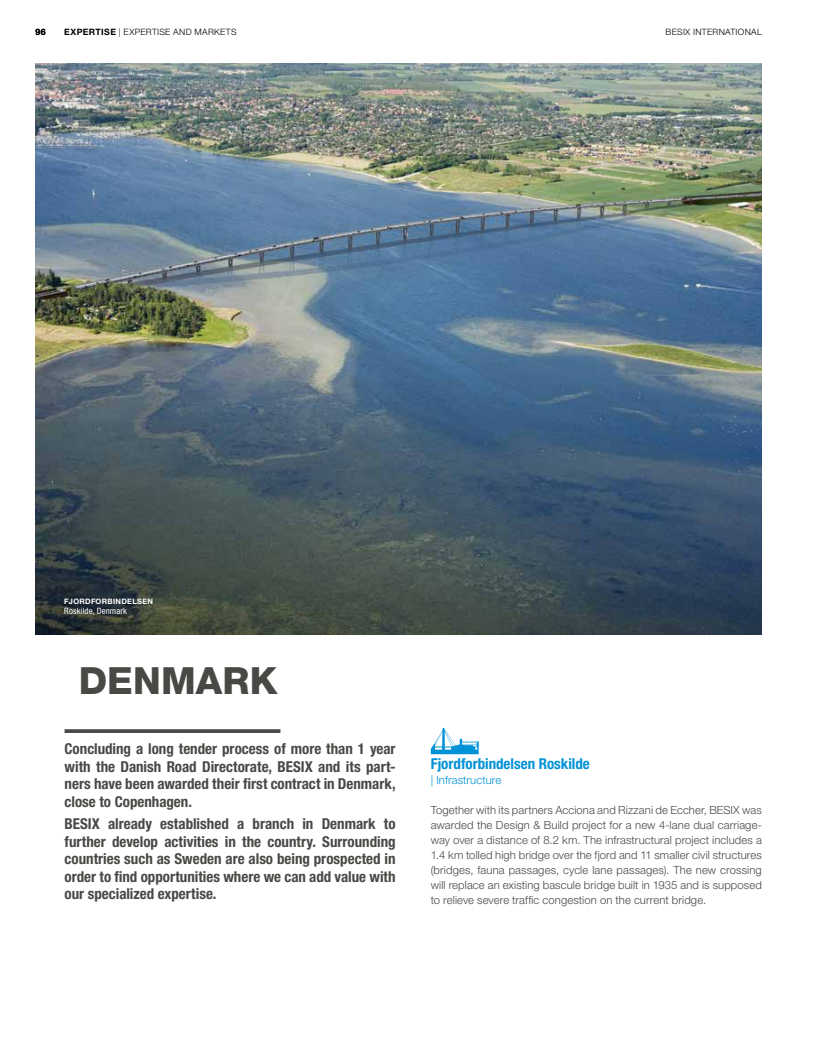
<style>
.page{position:relative;width:815px;height:1053px;background:#fff}
.page>*{position:absolute;margin:0;border:0;box-sizing:border-box;transform-origin:0 0}
.t1{font:800 37.5px "Helvetica Neue LT Std";letter-spacing:.005em;color:#484845}
.t2{font:700 condensed 15px/17.5px "Helvetica Neue LT Std";color:#484845;text-align:justify}
.t3{font:700 condensed 15px "Helvetica Neue LT Std";color:#0092d6}
.t4{font:300 11.25px/15px "Helvetica Neue LT Std";letter-spacing:.01em;color:#484845;text-align:justify}
.t5{font:300 11.25px "Helvetica Neue LT Std";letter-spacing:.005em;color:#0092d6}
.t6{font:300 8.75px "Helvetica Neue LT Std";letter-spacing:.04em;color:#000}
.t7{font:condensed 8.75px "Helvetica Neue LT Std";letter-spacing:.015em;color:#fff}
.t8{font:700 8.75px "Helvetica Neue LT Std";color:#000}
.t9{font:700 7.5px "Helvetica Neue LT Std";letter-spacing:.04em;color:#fff}
.s1{font-weight:700}
</style>
<div class="page">
<img style="left:35px;top:64px;width:727px;height:570px">
<svg style="left:65px;top:729px;width:215px;height:4px"></svg>
<svg style="left:431px;top:728px;width:48px;height:26px"></svg>
<p class="t8" style="left:35px;top:26px;width:12px">96</p>
<p class="t6" style="left:64px;top:27px;width:174px"><span class="s1">EXPERTISE</span> | EXPERTISE AND MARKETS</p>
<p class="t6" style="left:666px;top:27px;width:98px">BESIX INTERNATIONAL</p>
<p class="t9" style="left:64px;top:596px;width:90px">FJORDFORBINDELSEN</p>
<p class="t7" style="left:64px;top:606px;width:64px">Roskilde, Denmark</p>
<h1 class="t1" style="left:79px;top:658px;width:200px">DENMARK</h1>
<h2 class="t2" style="left:65px;top:740px;width:333px">Concluding a long tender process of more than 1 year with the Danish Road Directorate, BESIX and its part&shy;ners have been awarded their first contract in Denmark, close to Copenhagen.</h2>
<p class="t2" style="left:65px;top:815px;width:333px">BESIX already established a branch in Denmark to further develop activities in the country. Surrounding countries such as Sweden are also being prospected in order to find opportunities where we can add value with our specialized expertise.</p>
<h2 class="t3" style="left:431px;top:754px;width:161px">Fjordforbindelsen Roskilde</h2>
<p class="t5" style="left:431px;top:773px;width:72px">| Infrastructure</p>
<p class="t4" style="left:431px;top:802px;width:333px">Together with its partners Acciona and Rizzani de Eccher, BESIX was awarded the Design &amp; Build project for a new 4-lane dual carriage&shy;way over a distance of 8.2 km. The infrastructural project includes a 1.4 km tolled high bridge over the fjord and 11 smaller civil structures (bridges, fauna passages, cycle lane passages). The new crossing will replace an existing bascule bridge built in 1935 and is supposed to relieve severe traffic congestion on the current bridge.</p>
</div>
